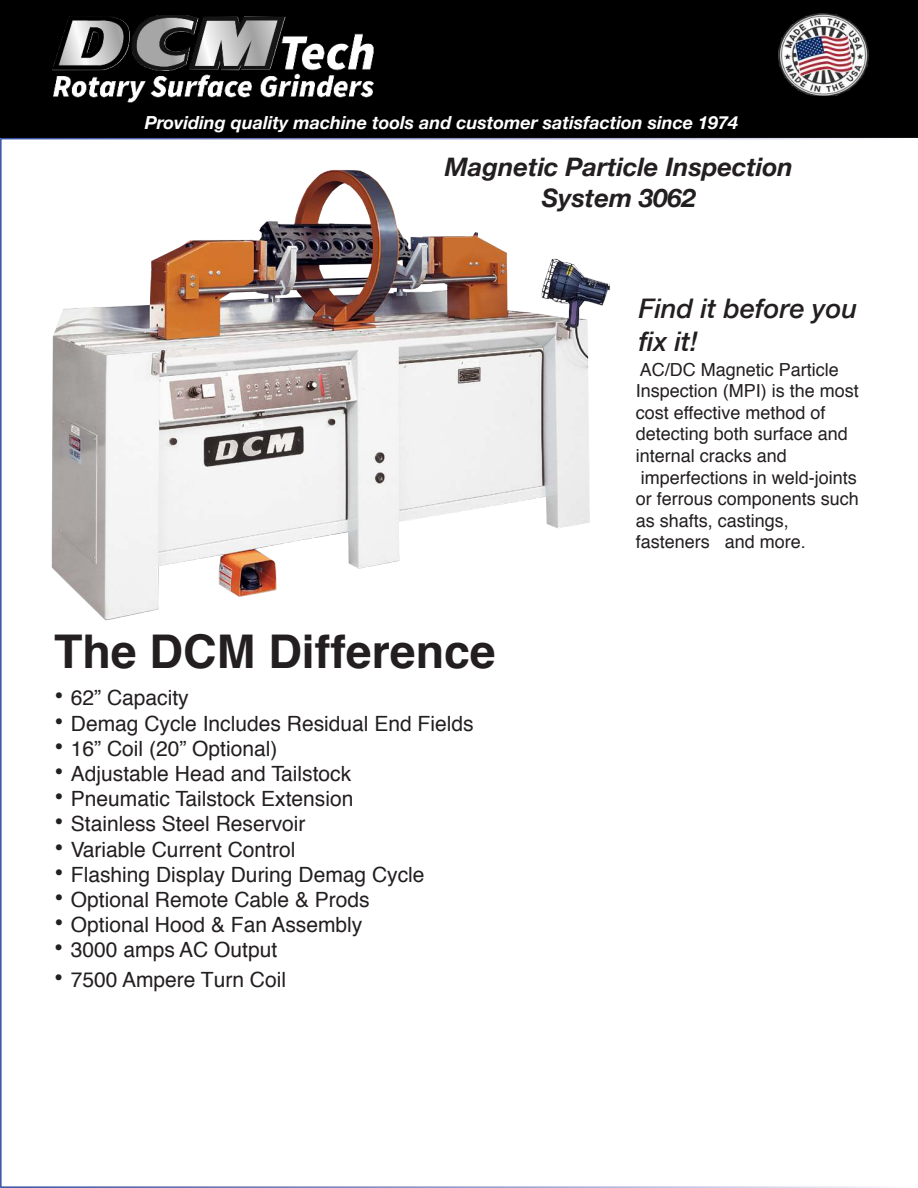
<style>
.page{position:relative;width:918px;height:1188px;background:#fff}
.page>*{position:absolute;margin:0;border:0;box-sizing:border-box;transform-origin:0 0}
.t1{font:700 46.5px "Helvetica";color:#231f20}
.t2{font:italic 500 27px/32.4px "Helvetica Neue";color:#231f20}
.t3{font:italic 700 25.5px/30.6px "Helvetica Neue";color:#231f20;text-align:center}
.t4{font:21px "Helvetica";color:#231f20}
.t5{font:18px/21.6px "Helvetica";color:#231f20}
.t6{font:italic 700 18px "Helvetica Neue";color:#fff}
.s1{font-size:27px}
</style>
<div class="page">
<div style="left:1px;top:1px;width:916px;height:136px;background:#000"></div>
<div style="left:0;top:0;width:918px;height:138px;border:2px solid #000"></div>
<img style="left:2px;top:1186px;width:879px;height:2px">
<img style="left:0;top:138px;width:883px;height:1px">
<img style="left:0;top:139px;width:2px;height:1049px">
<img style="left:779px;top:13px;width:90px;height:83px">
<img style="left:52px;top:15px;width:322px;height:88px">
<img style="left:51px;top:169px;width:560px;height:452px">
<p class="t6" style="left:145px;top:116px;width:595px">Providing quality machine tools and customer satisfaction since 1974</p>
<p class="t3" style="left:445px;top:154px;width:350px">Magnetic Particle Inspection<br>System 3062</p>
<p class="t2" style="left:639px;top:295px;width:220px">Find it before you fix it!</p>
<h1 class="t1" style="left:54px;top:625px;width:443px">The DCM Difference</h1>
<p class="t4" style="left:54px;top:690px;width:136px"><span class="s1">•</span> 62” Capacity</p>
<p class="t4" style="left:54px;top:716px;width:421px"><span class="s1">•</span> Demag Cycle Includes Residual End Fields</p>
<p class="t4" style="left:54px;top:740px;width:225px"><span class="s1">•</span> 16” Coil (20” Optional)</p>
<p class="t4" style="left:54px;top:766px;width:299px"><span class="s1">•</span> Adjustable Head and Tailstock</p>
<p class="t4" style="left:54px;top:791px;width:301px"><span class="s1">•</span> Pneumatic Tailstock Extension</p>
<p class="t4" style="left:54px;top:816px;width:253px"><span class="s1">•</span> Stainless Steel Reservoir</p>
<p class="t4" style="left:54px;top:841px;width:243px"><span class="s1">•</span> Variable Current Control</p>
<p class="t4" style="left:54px;top:866px;width:372px"><span class="s1">•</span> Flashing Display During Demag Cycle</p>
<p class="t4" style="left:54px;top:892px;width:317px"><span class="s1">•</span> Optional Remote Cable &amp; Prods</p>
<p class="t4" style="left:54px;top:917px;width:310px"><span class="s1">•</span> Optional Hood &amp; Fan Assembly</p>
<p class="t4" style="left:54px;top:942px;width:225px"><span class="s1">•</span> 3000 amps AC Output</p>
<p class="t4" style="left:54px;top:972px;width:234px"><span class="s1">•</span> 7500 Ampere Turn Coil</p>
<p class="t5" style="left:636px;top:360px;width:225px">AC/DC Magnetic Particle<br>Inspection (MPI) is the most cost effective method of detecting both surface and internal cracks and imperfections in weld-joints or ferrous components such as shafts, castings, fasteners and more.</p>
</div>
